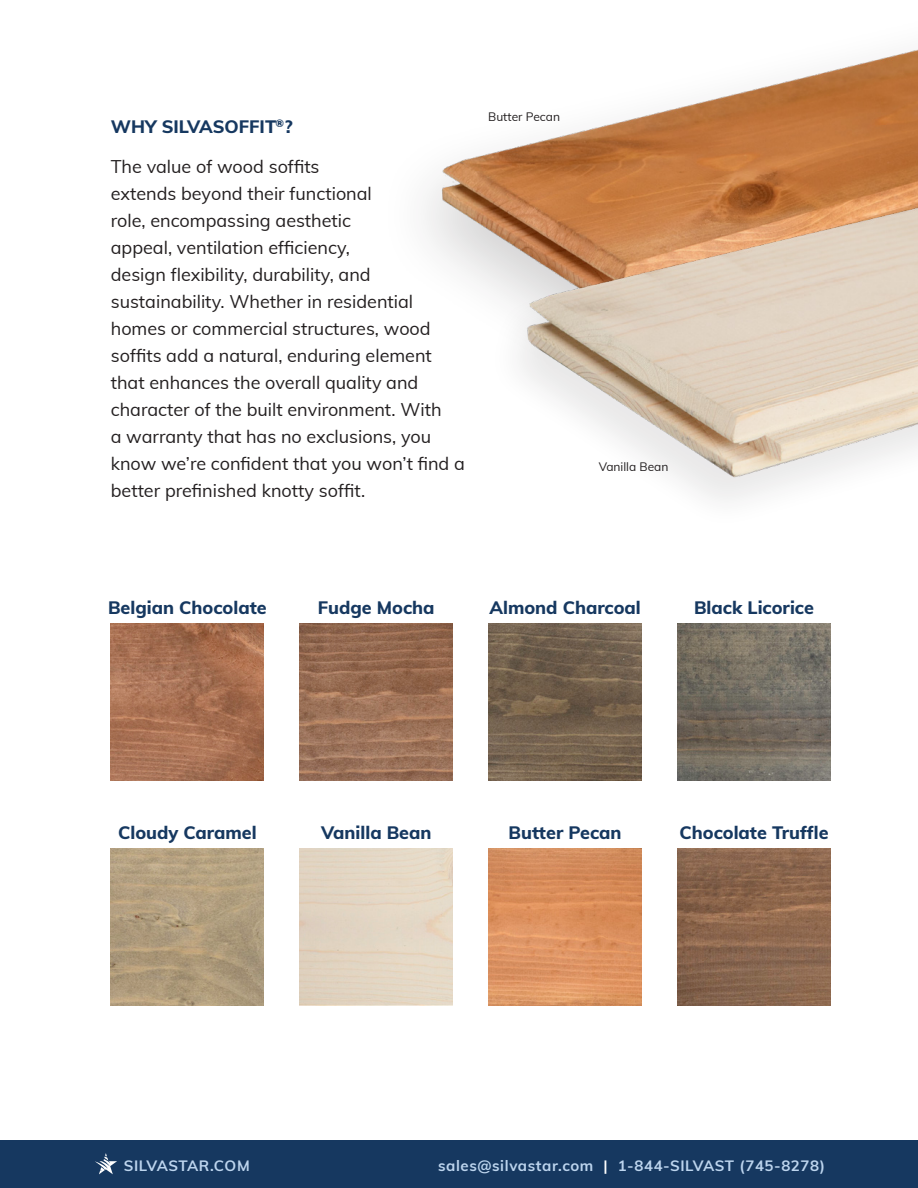
<style>
.page{position:relative;width:918px;height:1188px;background:#fff}
.page>*{position:absolute;margin:0;border:0;box-sizing:border-box;transform-origin:0 0}
.BODY_COPY{font:18px/27px "Muli";color:#231f20}
.BODY_COPY-2{font:800 18px "Muli";color:#163860}
.t1{font:700 15px "Muli";letter-spacing:.04em;color:#bdd5ee}
.t2{font:12px "Muli";color:#231f20}
.s1{color:#fff}
</style>
<div class="page">
<img style="left:438px;top:154px;width:48px;height:131px">
<div style="left:486px;top:37px;width:432px;height:494px;background:#231f20;opacity:.1"></div>
<img style="left:516px;top:37px;width:402px;height:452px">
<div style="left:0;top:1140px;width:918px;height:48px;background:#163860"></div>
<svg style="left:95px;top:1153px;width:22px;height:22px"></svg>
<img style="left:111px;top:624px;width:153px;height:157px">
<img style="left:111px;top:849px;width:153px;height:157px">
<img style="left:300px;top:624px;width:153px;height:157px">
<img style="left:489px;top:624px;width:153px;height:157px">
<img style="left:677px;top:624px;width:154px;height:157px">
<img style="left:489px;top:849px;width:153px;height:157px">
<img style="left:677px;top:849px;width:154px;height:157px">
<p class="BODY_COPY-2" style="left:111px;top:113px;width:183px">WHY SILVASOFFIT<sup>®</sup>?</p>
<p class="BODY_COPY" style="left:111px;top:152px;width:356px">The value of wood soffits<br>extends beyond their functional<br>role, encompassing aesthetic<br>appeal, ventilation efficiency,<br>design flexibility, durability, and sustainability. Whether in residential homes or commercial structures, wood soffits add a natural, enduring element that enhances the overall quality and character of the built environment. With<br>a warranty that has no exclusions, you know we’re confident that you won’t find a better prefinished knotty soffit.</p>
<p class="t2" style="left:488px;top:108px;width:73px">Butter Pecan</p>
<p class="t2" style="left:599px;top:458px;width:71px">Vanilla Bean</p>
<p class="BODY_COPY-2" style="left:108px;top:594px;width:160px">Belgian Chocolate</p>
<p class="BODY_COPY-2" style="left:318px;top:594px;width:118px">Fudge Mocha</p>
<p class="BODY_COPY-2" style="left:489px;top:594px;width:153px">Almond Charcoal</p>
<p class="BODY_COPY-2" style="left:694px;top:594px;width:121px">Black Licorice</p>
<p class="BODY_COPY-2" style="left:118px;top:819px;width:140px">Cloudy Caramel</p>
<p class="BODY_COPY-2" style="left:321px;top:819px;width:112px">Vanilla Bean</p>
<p class="BODY_COPY-2" style="left:509px;top:819px;width:115px">Butter Pecan</p>
<p class="BODY_COPY-2" style="left:679px;top:819px;width:151px">Chocolate Truffle</p>
<p class="t1" style="left:124px;top:1155px;width:127px">SILVASTAR.COM</p>
<p class="t1" style="left:438px;top:1155px;width:389px">sales@silvastar.com <span class="s1">|</span> 1-844-SILVAST (745-8278)</p>
</div>
